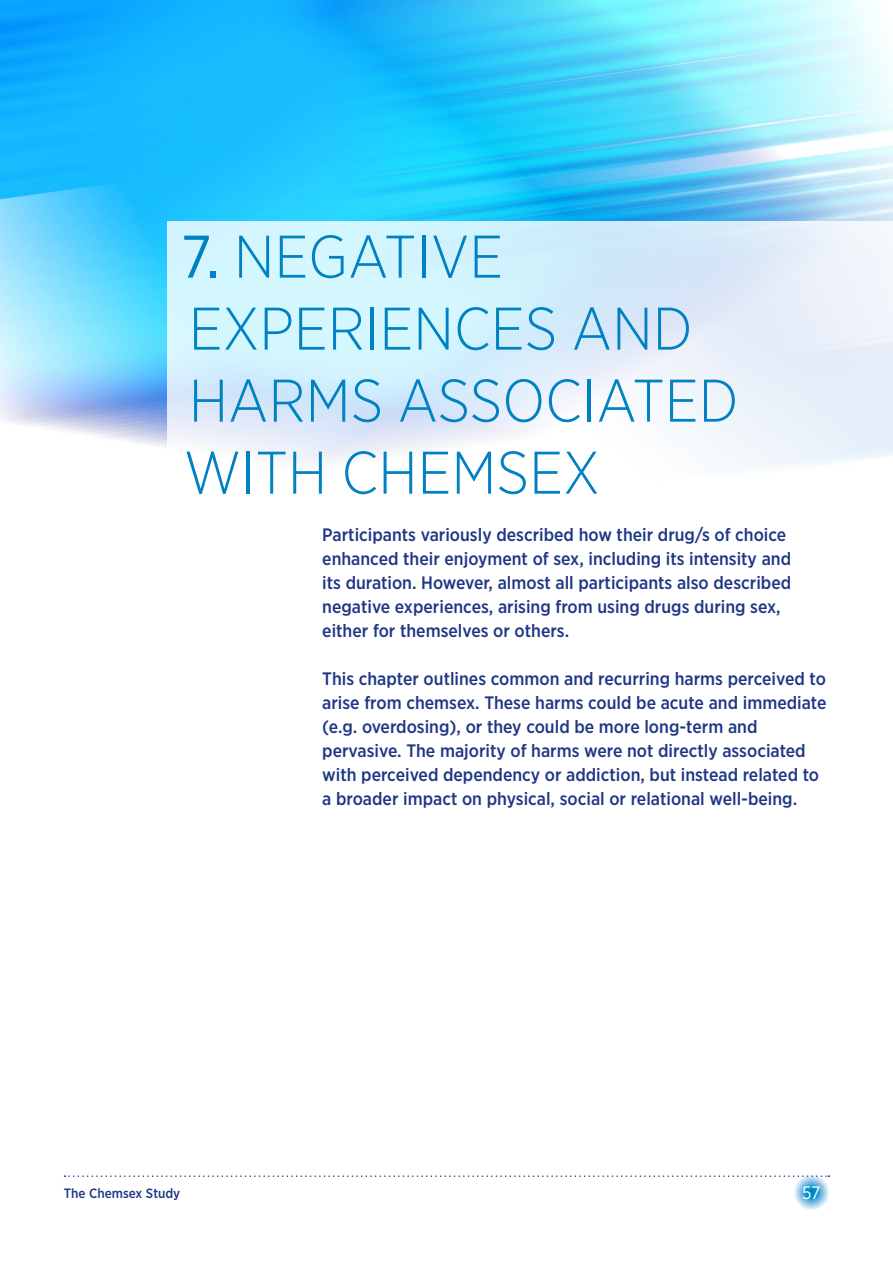
<style>
.page{position:relative;width:893px;height:1263px;background:#fff}
.page>*{position:absolute;margin:0;border:0;box-sizing:border-box;transform-origin:0 0}
.t1{font:300 60px/72px "Gotham Narrow";color:#0081c3}
.t2{font:500 18px/24px "Gotham Narrow";color:#1f3685}
.t3{font:18px "Gotham Narrow";color:#fff}
.t4{font:500 13.5px "Gotham Narrow";color:#1f3685}
.s1{font-weight:400}
</style>
<div class="page">
<img style="left:0;top:0;width:893px;height:446px">
<svg style="left:168px;top:221px;width:725px;height:247px"></svg>
<svg style="left:793px;top:1174px;width:36px;height:36px"></svg>
<svg style="left:65px;top:1175px;width:764px;height:2px"></svg>
<h1 class="t1" style="left:181px;top:219px;width:559px"><span class="s1">7.</span> NEGATIVE<br>EXPERIENCES AND<br>HARMS ASSOCIATED<br>WITH CHEMSEX</h1>
<p class="t2" style="left:322px;top:522px;width:470px">Participants variously described how their drug/s of choice enhanced their enjoyment of sex, including its intensity and its duration. However, almost all participants also described negative experiences, arising from using drugs during sex, either for themselves or others.</p>
<p class="t2" style="left:322px;top:666px;width:506px">This chapter outlines common and recurring harms perceived to arise from chemsex. These harms could be acute and immediate (e.g. overdosing), or they could be more long-term and pervasive. The majority of harms were not directly associated with perceived dependency or addiction, but instead related to a broader impact on physical, social or relational well-being.</p>
<p class="t4" style="left:64px;top:1184px;width:118px">The Chemsex Study</p>
<p class="t3" style="left:802px;top:1181px;width:20px">57</p>
</div>
